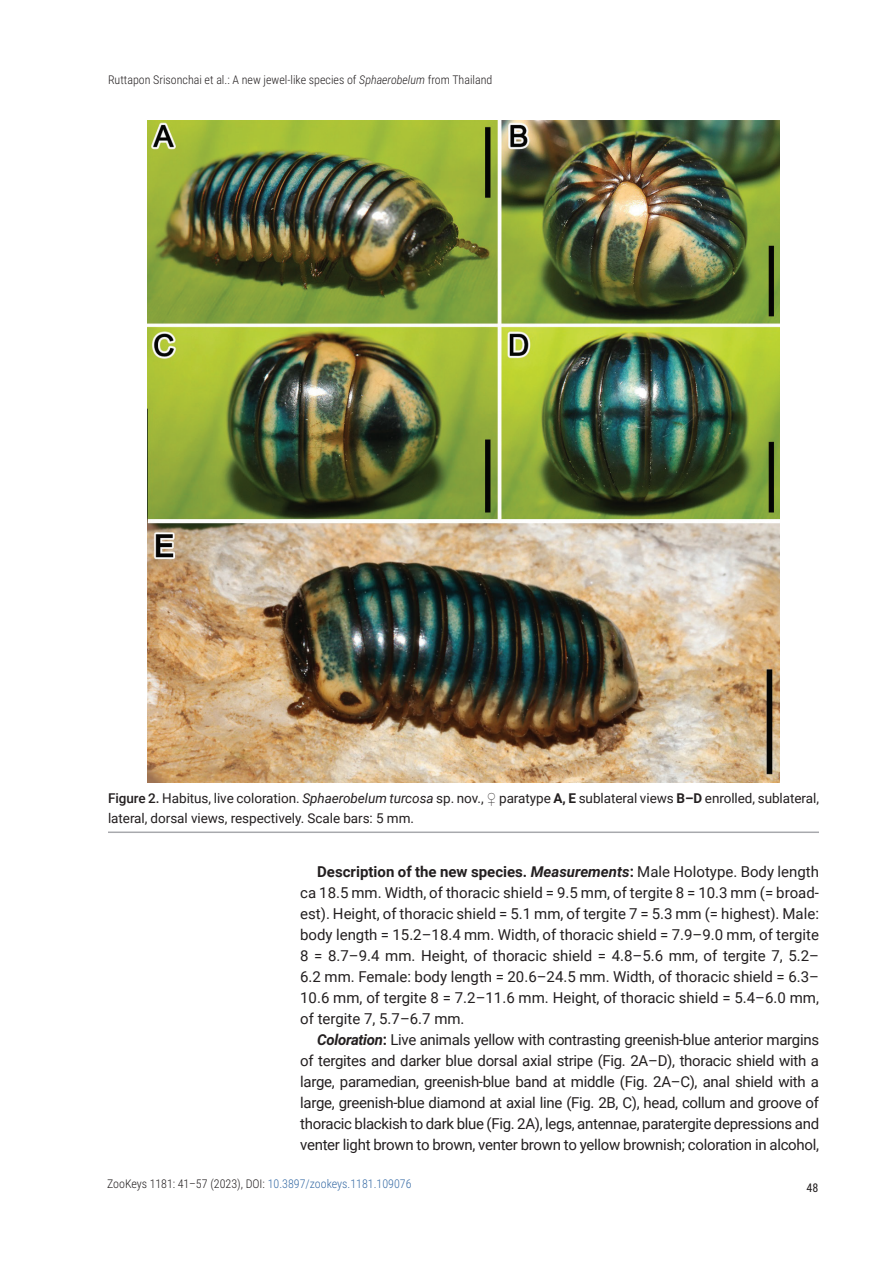
<style>
.page{position:relative;width:893px;height:1263px;background:#fff}
.page>*{position:absolute;margin:0;border:0;box-sizing:border-box;transform-origin:0 0}
.t1{font:15px/21px "Roboto";letter-spacing:-.02em;color:#231f20;text-align:justify}
.t2{font:13.5px/19.8px "Roboto";letter-spacing:-.005em;color:#231f20}
.t3{font:300 12px "Roboto Condensed";color:#231f20}
.t4{font:12px "Roboto Condensed";color:#231f20}
.s1{font-style:italic}
.s2{font-weight:500}
.s3{font-family:"Times New Roman"}
.s4{font-weight:700}
.s5{font-weight:700;font-style:italic}
.s6{color:#376ba5}
</style>
<div class="page">
<hr style="left:108px;top:831px;width:711px;height:2px;background:#a8a9ad">
<img style="left:147px;top:121px;width:633px;height:661px">
<p class="t3" style="left:108px;top:71px;width:386px">Ruttapon Srisonchai et al.: A new jewel-like species of <span class="s1">Sphaerobelum</span> from Thailand</p>
<p class="t2" style="left:108px;top:788px;width:712px"><span class="s2">Figure 2.</span> Habitus, live coloration. <span class="s1">Sphaerobelum turcosa</span> sp. nov., <span class="s3">♀</span> paratype <span class="s4">A, E</span> sublateral views <span class="s4">B–D</span> enrolled, sublateral, lateral, dorsal views, respectively. Scale bars: 5 mm.</p>
<p class="t1" style="left:300px;top:860px;width:520px;text-indent:17px"><span class="s4">Description of the new species.</span> <span class="s5">Measurements</span><span class="s4">:</span> Male Holotype. Body length ca 18.5 mm. Width, of thoracic shield = 9.5 mm, of tergite 8 = 10.3 mm (= broad&shy;est). Height, of thoracic shield = 5.1 mm, of tergite 7 = 5.3 mm (= highest). Male: body length = 15.2–18.4 mm. Width, of thoracic shield = 7.9–9.0 mm, of tergite 8 = 8.7–9.4 mm. Height, of thoracic shield = 4.8–5.6 mm, of tergite 7, 5.2– 6.2 mm. Female: body length = 20.6–24.5 mm. Width, of thoracic shield = 6.3– 10.6 mm, of tergite 8 = 7.2–11.6 mm. Height, of thoracic shield = 5.4–6.0 mm, of tergite 7, 5.7–6.7 mm.</p>
<p class="t1" style="left:300px;top:1028px;width:520px;text-indent:17px"><span class="s5">Coloration</span><span class="s4">:</span> Live animals yellow with contrasting greenish-blue anterior margins of tergites and darker blue dorsal axial stripe (Fig. 2A–D), thoracic shield with a large, paramedian, greenish-blue band at middle (Fig. 2A–C), anal shield with a large, greenish-blue diamond at axial line (Fig. 2B, C), head, collum and groove of thoracic blackish to dark blue (Fig. 2A), legs, antennae, paratergite depressions and venter light brown to brown, venter brown to yellow brownish; coloration in alcohol,</p>
<p class="t3" style="left:107px;top:1175px;width:306px">ZooKeys 1181: 41–57 (2023), DOI: <span class="s6">10.3897/zookeys.1181.109076</span></p>
<p class="t4" style="left:806px;top:1179px;width:13px">48</p>
</div>
